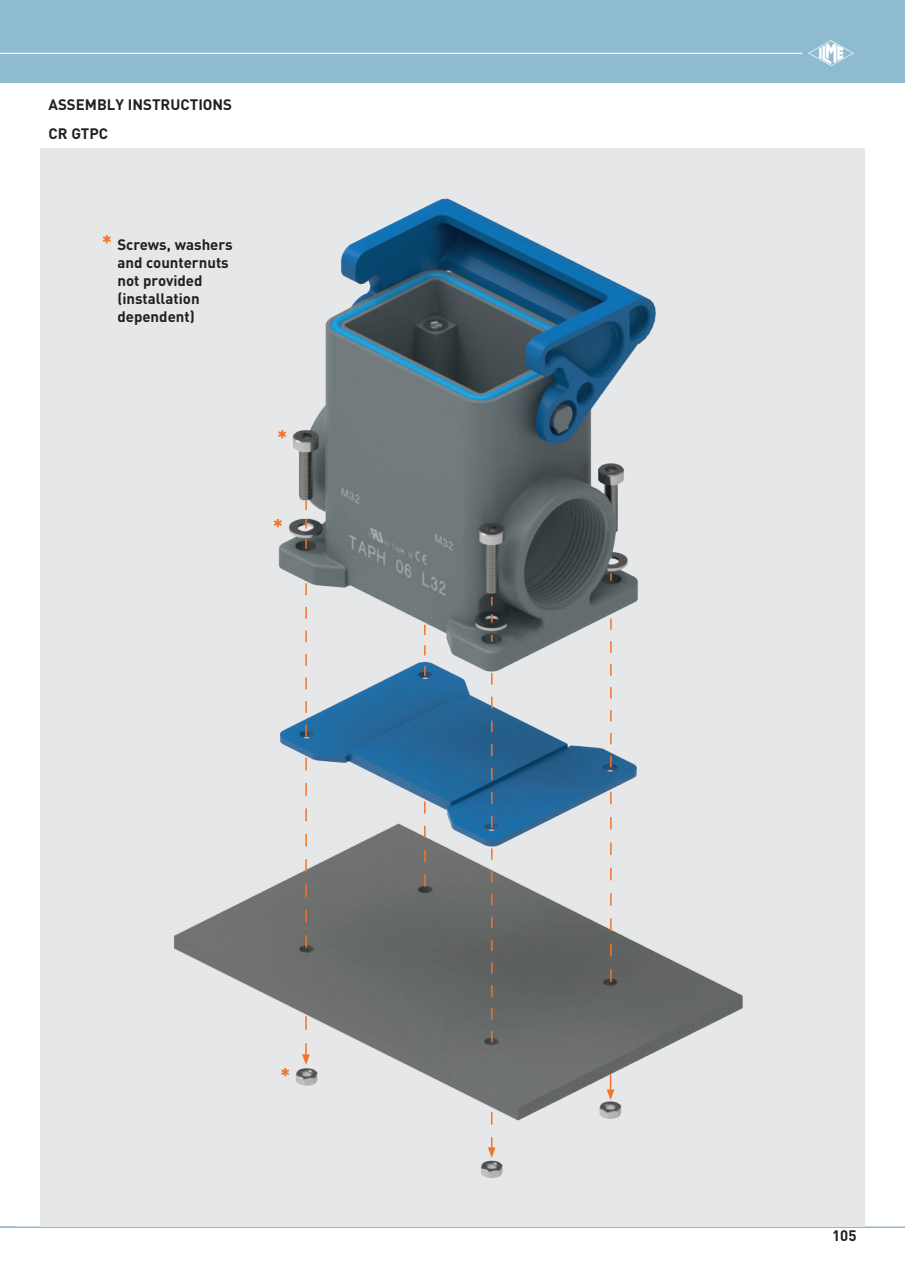
<style>
.page{position:relative;width:905px;height:1275px;background:#fff}
.page>*{position:absolute;margin:0;border:0;box-sizing:border-box;transform-origin:0 0}
.t1{font:36px "Ilme Simboli";color:#fff}
.t2{font:700 21px "DIN Pro";color:#f47325}
.t3{font:700 15px/18px "DIN Pro";color:#231f20}
.s1{font-size:21px;color:#f47325}
</style>
<div class="page">
<div style="left:0;top:0;width:905px;height:83px;background:#8ebbd0"></div>
<hr style="left:0;top:1226px;width:905px;height:2px;background:#8ebbd0">
<svg style="left:0;top:1226px;width:16px;height:1px"></svg>
<hr style="left:0;top:53px;width:802px;height:1px;background:#fff">
<div style="left:40px;top:148px;width:825px;height:1078px;background:#e6e7e9"></div>
<img style="left:174px;top:198px;width:569px;height:981px">
<svg style="left:302px;top:1016px;width:8px;height:49px"></svg>
<svg style="left:488px;top:1112px;width:7px;height:46px"></svg>
<svg style="left:607px;top:1074px;width:7px;height:26px"></svg>
<svg style="left:424px;top:625px;width:2px;height:51px"></svg>
<svg style="left:424px;top:801px;width:2px;height:85px"></svg>
<svg style="left:305px;top:758px;width:2px;height:190px"></svg>
<svg style="left:305px;top:583px;width:2px;height:153px"></svg>
<svg style="left:305px;top:501px;width:2px;height:27px"></svg>
<svg style="left:491px;top:848px;width:2px;height:194px"></svg>
<svg style="left:491px;top:673px;width:2px;height:154px"></svg>
<svg style="left:491px;top:597px;width:2px;height:26px"></svg>
<svg style="left:610px;top:791px;width:2px;height:191px"></svg>
<svg style="left:610px;top:618px;width:2px;height:149px"></svg>
<svg style="left:610px;top:574px;width:2px;height:7px"></svg>
<svg style="left:305px;top:539px;width:2px;height:10px"></svg>
<svg style="left:491px;top:635px;width:2px;height:7px"></svg>
<p class="t3" style="left:49px;top:94px;width:185px">ASSEMBLY INSTRUCTIONS</p>
<p class="t3" style="left:49px;top:123px;width:61px">CR GTPC</p>
<p class="t3" style="left:117px;top:234px;width:117px;text-indent:-16px"><span class="s1">*</span> Screws, washers and counternuts not provided (installation dependent)</p>
<h2 class="t2" style="left:277px;top:420px;width:12px">*</h2>
<h2 class="t2" style="left:273px;top:509px;width:12px">*</h2>
<h2 class="t2" style="left:280px;top:1058px;width:12px">*</h2>
<h1 class="t1" style="left:807px;top:36px;width:50px">i</h1>
<p class="t3" style="left:832px;top:1225px;width:26px">105</p>
</div>
